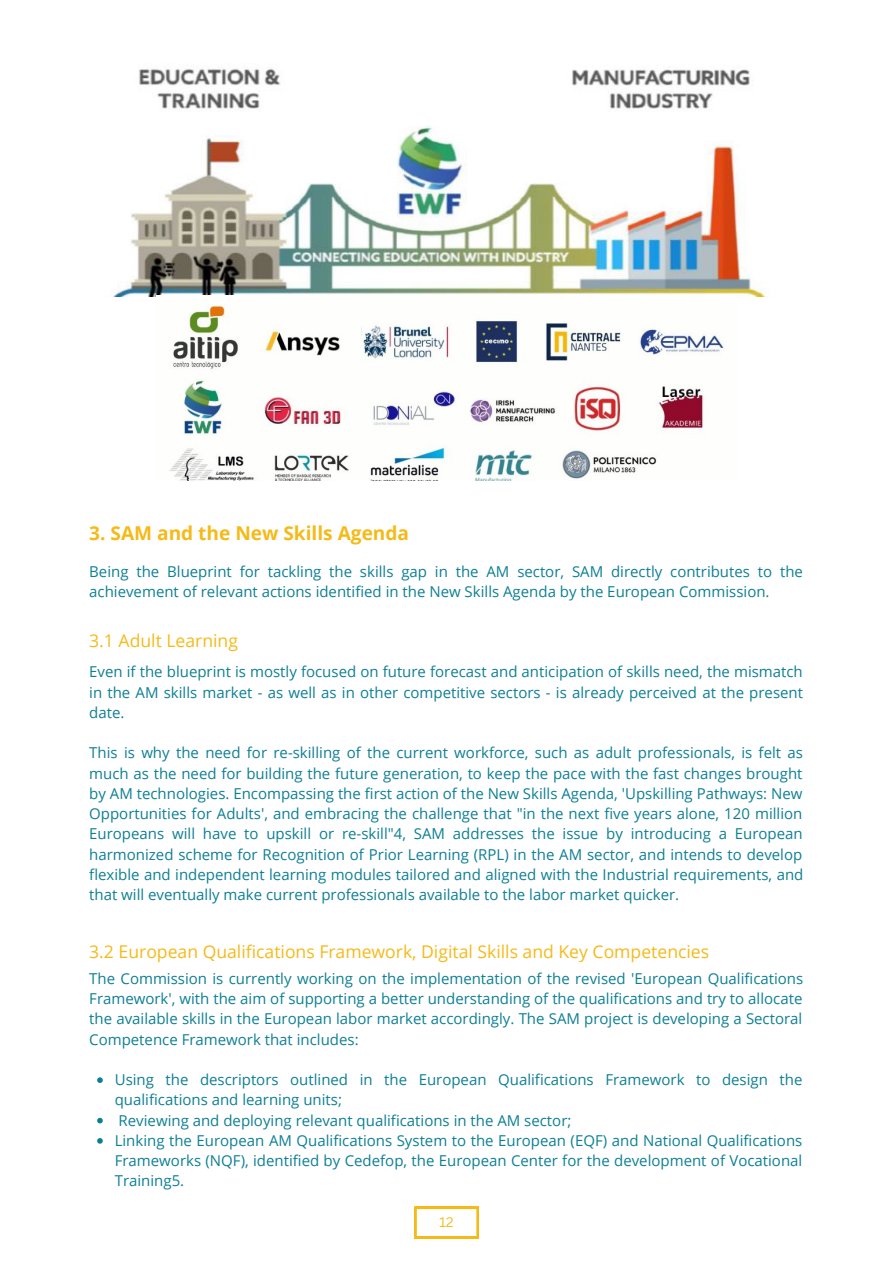
<style>
.page{position:relative;width:893px;height:1264px;background:#fff}
.page>*{position:absolute;margin:0;border:0;box-sizing:border-box;transform-origin:0 0}
.t1{font:700 19.05px "Open Sans";color:#f5ba18}
.t2{font:17.55px "Open Sans";color:#f5ba18}
.t3{font:15px/20.2px "Open Sans";color:#0d7f95;text-align:justify}
.t4{font:13.5px "Canva Sans";color:#f5ba18}
</style>
<div class="page">
<img style="left:113px;top:68px;width:653px;height:228px">
<svg style="left:414px;top:1206px;width:64px;height:32px"></svg>
<img style="left:169px;top:304px;width:556px;height:176px">
<svg style="left:97px;top:1077px;width:6px;height:5px"></svg>
<svg style="left:97px;top:1117px;width:6px;height:6px"></svg>
<svg style="left:97px;top:1138px;width:6px;height:5px"></svg>
<p class="t1" style="left:89px;top:519px;width:321px">3. SAM and the New Skills Agenda</p>
<p class="t3" style="left:89px;top:561px;width:715px">Being the Blueprint for tackling the skills gap in the AM sector, SAM directly contributes to the achievement of relevant actions identified in the New Skills Agenda by the European Commission.</p>
<p class="t2" style="left:89px;top:628px;width:150px">3.1 Adult Learning</p>
<p class="t3" style="left:89px;top:661px;width:715px">Even if the blueprint is mostly focused on future forecast and anticipation of skills need, the mismatch in the AM skills market - as well as in other competitive sectors - is already perceived at the present date.</p>
<p class="t3" style="left:89px;top:742px;width:715px">This is why the need for re-skilling of the current workforce, such as adult professionals, is felt as much as the need for building the future generation, to keep the pace with the fast changes brought by AM technologies. Encompassing the first action of the New Skills Agenda, 'Upskilling Pathways: New Opportunities for Adults', and embracing the challenge that "in the next five years alone, 120 million Europeans will have to upskill or re-skill"4, SAM addresses the issue by introducing a European harmonized scheme for Recognition of Prior Learning (RPL) in the AM sector, and intends to develop flexible and independent learning modules tailored and aligned with the Industrial requirements, and that will eventually make current professionals available to the labor market quicker.</p>
<p class="t2" style="left:89px;top:938px;width:621px">3.2 European Qualifications Framework, Digital Skills and Key Competencies</p>
<p class="t3" style="left:89px;top:968px;width:715px">The Commission is currently working on the implementation of the revised 'European Qualifications Framework', with the aim of supporting a better understanding of the qualifications and try to allocate the available skills in the European labor market accordingly. The SAM project is developing a Sectoral Competence Framework that includes:</p>
<p class="t3" style="left:115px;top:1069px;width:689px">Using the descriptors outlined in the European Qualifications Framework to design the qualifications and learning units;</p>
<p class="t3" style="left:119px;top:1109px;width:454px">Reviewing and deploying relevant qualifications in the AM sector;</p>
<p class="t3" style="left:115px;top:1129px;width:689px">Linking the European AM Qualifications System to the European (EQF) and National Qualifications Frameworks (NQF), identified by Cedefop, the European Center for the development of Vocational Training5.</p>
<p class="t4" style="left:439px;top:1212px;width:16px">12</p>
</div>
